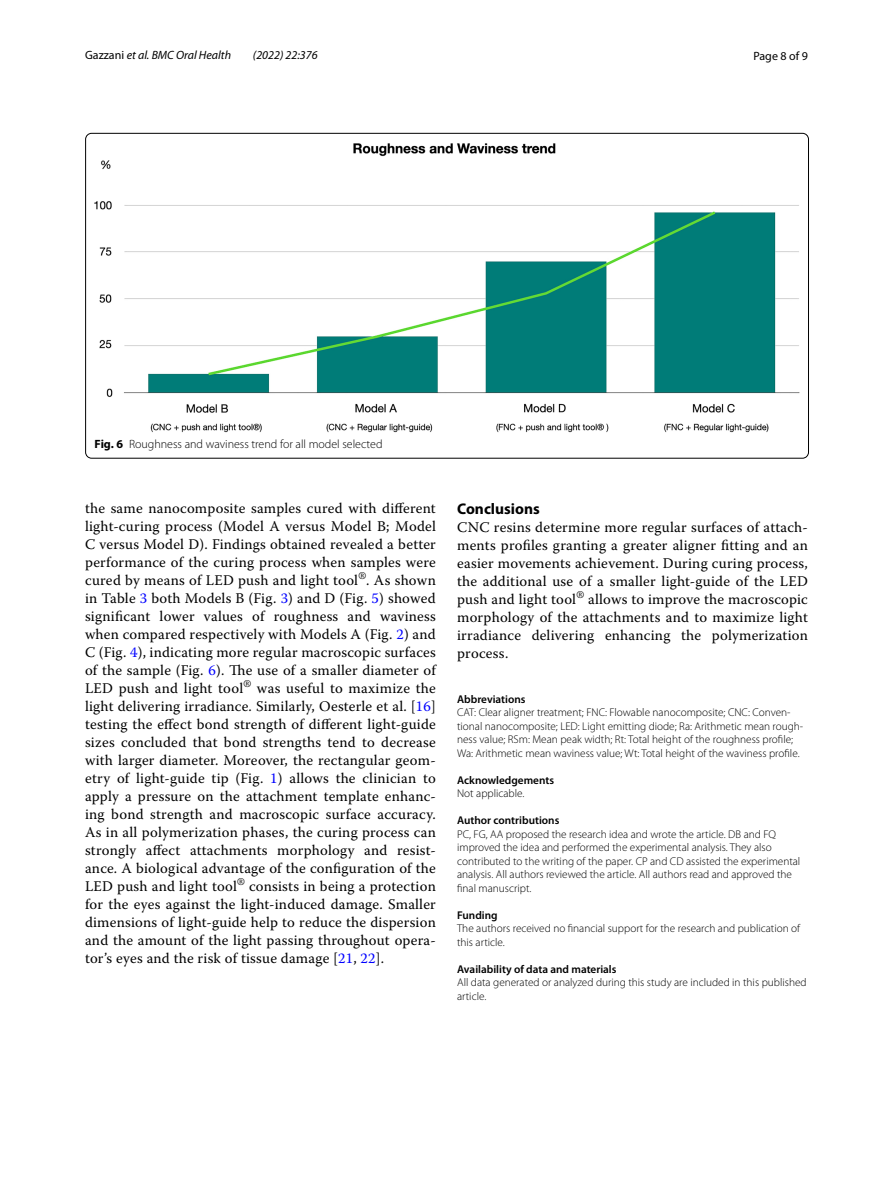
<style>
.page{position:relative;width:893px;height:1187px;background:#fff}
.page>*{position:absolute;margin:0;border:0;box-sizing:border-box;transform-origin:0 0}
.t1{font:700 15.45px "Myriad Pro";color:#000}
.t2{font:14.7px/18px "Warnock Pro";letter-spacing:.015em;color:#000;text-align:justify}
.t3{font:300 12px "Myriad Pro";color:#000}
.t4{font:italic 12px "Myriad Pro";color:#000}
.t5{font:12px "Myriad Pro";color:#000}
.t6{font:300 11.25px/13.5px "Myriad Pro";color:#000}
.t7{font:600 11.25px "Myriad Pro";color:#000}
.s1{font-style:normal}
.s2{font-weight:700}
.s3{color:#00f}
</style>
<div class="page">
<img style="left:94px;top:143px;width:706px;height:290px">
<p class="t4" style="left:85px;top:48px;width:148px"><span class="s1">Gazzani</span> et al. BMC Oral Health</p>
<p class="t4" style="left:253px;top:48px;width:66px">(2022) 22:376</p>
<p class="t5" style="left:753px;top:48px;width:56px">Page 8 of 9</p>
<p class="t3" style="left:95px;top:437px;width:289px"><span class="s2">Fig. 6</span> Roughness and waviness trend for all model selected</p>
<p class="t2" style="left:85px;top:499px;width:352px">the same nanocomposite samples cured with different light-curing process (Model A versus Model B; Model C versus Model D). Findings obtained revealed a better performance of the curing process when samples were cured by means of LED push and light tool<sup>®</sup>. As shown in Table <span class="s3">3</span> both Models B (Fig. <span class="s3">3</span>) and D (Fig. <span class="s3">5</span>) showed significant lower values of roughness and waviness when compared respectively with Models A (Fig. <span class="s3">2</span>) and C (Fig. <span class="s3">4</span>), indicating more regular macroscopic surfaces of the sample (Fig. <span class="s3">6</span>). The use of a smaller diameter of LED push and light tool<sup>®</sup> was useful to maximize the light delivering irradiance. Similarly, Oesterle et al. [<span class="s3">16</span>] testing the effect bond strength of different light-guide sizes concluded that bond strengths tend to decrease with larger diameter. Moreover, the rectangular geom&shy;etry of light-guide tip (Fig. <span class="s3">1</span>) allows the clinician to apply a pressure on the attachment template enhanc&shy;ing bond strength and macroscopic surface accuracy.<br>As in all polymerization phases, the curing process can strongly affect attachments morphology and resist&shy;ance. A biological advantage of the configuration of the LED push and light tool<sup>®</sup> consists in being a protection for the eyes against the light-induced damage. Smaller dimensions of light-guide help to reduce the dispersion and the amount of the light passing throughout opera&shy;tor’s eyes and the risk of tissue damage [<span class="s3">21</span>, <span class="s3">22</span>].</p>
<p class="t1" style="left:457px;top:498px;width:84px">Conclusions</p>
<p class="t2" style="left:457px;top:517px;width:352px">CNC resins determine more regular surfaces of attach&shy;ments profiles granting a greater aligner fitting and an easier movements achievement. During curing process, the additional use of a smaller light-guide of the LED push and light tool<sup>®</sup> allows to improve the macroscopic morphology of the attachments and to maximize light irradiance delivering enhancing the polymerization process.</p>
<p class="t7" style="left:457px;top:691px;width:70px">Abbreviations</p>
<p class="t6" style="left:457px;top:706px;width:348px">CAT: Clear aligner treatment; FNC: Flowable nanocomposite; CNC: Conven&shy;tional nanocomposite; LED: Light emitting diode; Ra: Arithmetic mean rough&shy;ness value; RSm: Mean peak width; Rt: Total height of the roughness profile; Wa: Arithmetic mean waviness value; Wt: Total height of the waviness profile.</p>
<p class="t7" style="left:457px;top:772px;width:98px">Acknowledgements</p>
<p class="t6" style="left:457px;top:787px;width:69px">Not applicable.</p>
<p class="t7" style="left:457px;top:813px;width:104px">Author contributions</p>
<p class="t6" style="left:457px;top:827px;width:345px">PC, FG, AA proposed the research idea and wrote the article. DB and FQ improved the idea and performed the experimental analysis. They also contributed to the writing of the paper. CP and CD assisted the experimental analysis. All authors reviewed the article. All authors read and approved the final manuscript.</p>
<p class="t7" style="left:457px;top:907px;width:42px">Funding</p>
<p class="t6" style="left:457px;top:922px;width:345px">The authors received no financial support for the research and publication of this article.</p>
<p class="t7" style="left:457px;top:961px;width:161px">Availability of data and materials</p>
<p class="t6" style="left:457px;top:976px;width:351px">All data generated or analyzed during this study are included in this published article.</p>
</div>
